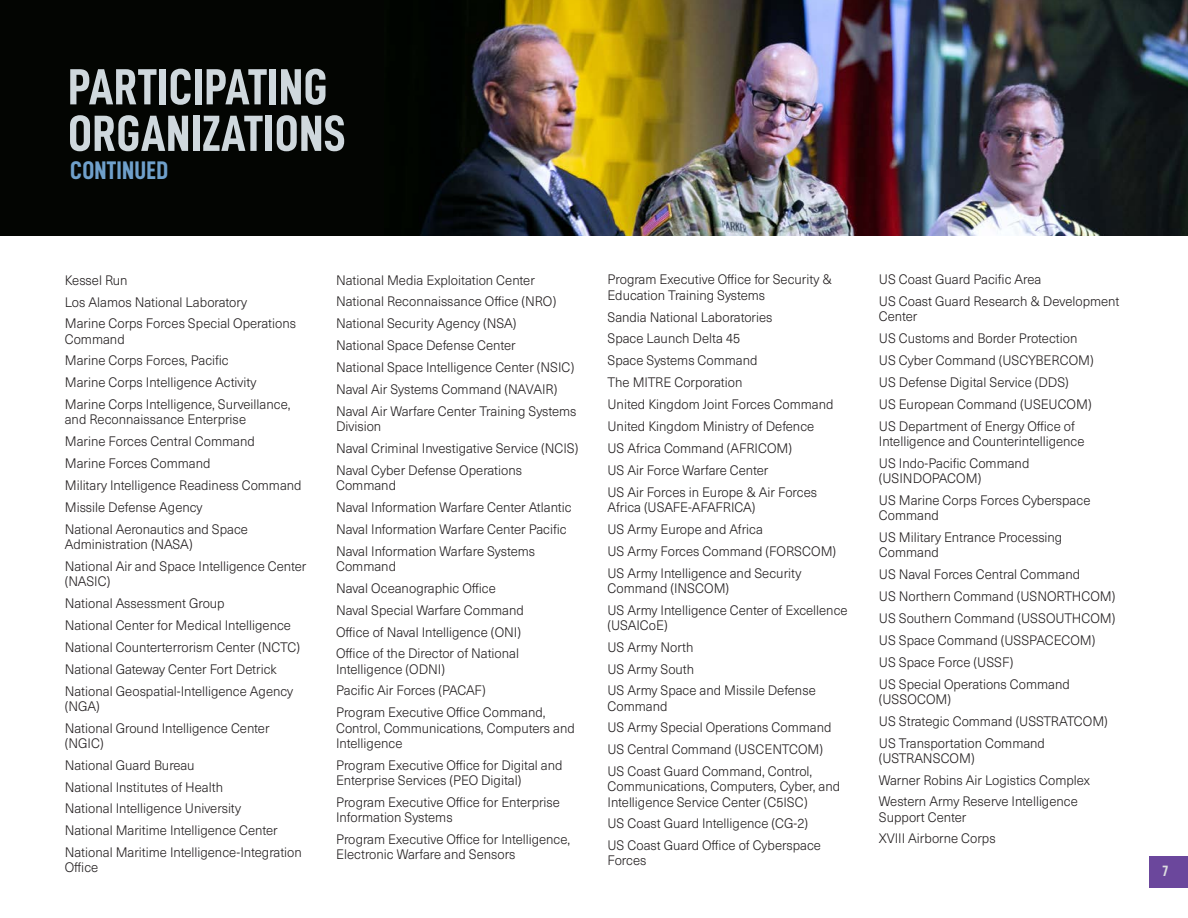
<style>
.page{position:relative;width:1188px;height:918px;background:#fff}
.page>*{position:absolute;margin:0;border:0;box-sizing:border-box;transform-origin:0 0}
.t1{font:51px/46.5px "D DIN Condensed Bold";letter-spacing:.01em;color:#cfd8dd}
.t2{font:25.5px "D DIN Condensed Bold";letter-spacing:.01em;color:#6fa0cb}
.t3{font:15px "D DIN Condensed Bold";color:#dcdddf}
.Organization_List{font:300 13.5px/15.1px "Neue Haas Unica";color:#231f20}
</style>
<div class="page">
<div style="left:1149px;top:856px;width:39px;height:31px;background:#6b479c"></div>
<div style="left:0;top:0;width:1188px;height:235px;background:#030502"></div>
<img style="left:420px;top:0;width:768px;height:235px">
<h1 class="t1" style="left:68px;top:63px;width:279px">PARTICIPATING<br>ORGANIZATIONS</h1>
<h2 class="t2" style="left:70px;top:156px;width:100px">CONTINUED</h2>
<p class="Organization_List" style="left:65px;top:272px;width:64px">Kessel Run</p>
<p class="Organization_List" style="left:65px;top:293px;width:184px">Los Alamos National Laboratory</p>
<p class="Organization_List" style="left:65px;top:315px;width:233px">Marine Corps Forces Special Operations<br>Command</p>
<p class="Organization_List" style="left:65px;top:352px;width:165px">Marine Corps Forces, Pacific</p>
<p class="Organization_List" style="left:65px;top:374px;width:193px">Marine Corps Intelligence Activity</p>
<p class="Organization_List" style="left:65px;top:396px;width:227px">Marine Corps Intelligence, Surveillance, and Reconnaissance Enterprise</p>
<p class="Organization_List" style="left:65px;top:433px;width:191px">Marine Forces Central Command</p>
<p class="Organization_List" style="left:65px;top:455px;width:147px">Marine Forces Command</p>
<p class="Organization_List" style="left:65px;top:477px;width:238px">Military Intelligence Readiness Command</p>
<p class="Organization_List" style="left:65px;top:499px;width:139px">Missile Defense Agency</p>
<p class="Organization_List" style="left:65px;top:521px;width:185px">National Aeronautics and Space<br>Administration (NASA)</p>
<p class="Organization_List" style="left:65px;top:558px;width:243px">National Air and Space Intelligence Center (NASIC)</p>
<p class="Organization_List" style="left:65px;top:595px;width:161px">National Assessment Group</p>
<p class="Organization_List" style="left:65px;top:617px;width:228px">National Center for Medical Intelligence</p>
<p class="Organization_List" style="left:65px;top:639px;width:237px">National Counterterrorism Center (NCTC)</p>
<p class="Organization_List" style="left:65px;top:661px;width:214px">National Gateway Center Fort Detrick</p>
<p class="Organization_List" style="left:65px;top:683px;width:230px">National Geospatial-Intelligence Agency (NGA)</p>
<p class="Organization_List" style="left:65px;top:720px;width:206px">National Ground Intelligence Center (NGIC)</p>
<p class="Organization_List" style="left:65px;top:757px;width:131px">National Guard Bureau</p>
<p class="Organization_List" style="left:65px;top:779px;width:160px">National Institutes of Health</p>
<p class="Organization_List" style="left:65px;top:800px;width:178px">National Intelligence University</p>
<p class="Organization_List" style="left:65px;top:822px;width:215px">National Maritime Intelligence Center</p>
<p class="Organization_List" style="left:65px;top:844px;width:239px">National Maritime Intelligence-Integration<br>Office</p>
<p class="Organization_List" style="left:336px;top:272px;width:200px">National Media Exploitation Center</p>
<p class="Organization_List" style="left:336px;top:293px;width:222px">National Reconnaissance Office (NRO)</p>
<p class="Organization_List" style="left:336px;top:315px;width:182px">National Security Agency (NSA)</p>
<p class="Organization_List" style="left:336px;top:337px;width:181px">National Space Defense Center</p>
<p class="Organization_List" style="left:336px;top:359px;width:240px">National Space Intelligence Center (NSIC)</p>
<p class="Organization_List" style="left:336px;top:381px;width:223px">Naval Air Systems Command (NAVAIR)</p>
<p class="Organization_List" style="left:336px;top:403px;width:242px">Naval Air Warfare Center Training Systems<br>Division</p>
<p class="Organization_List" style="left:336px;top:440px;width:244px">Naval Criminal Investigative Service (NCIS)</p>
<p class="Organization_List" style="left:336px;top:462px;width:187px">Naval Cyber Defense Operations<br>Command</p>
<p class="Organization_List" style="left:336px;top:499px;width:237px">Naval Information Warfare Center Atlantic</p>
<p class="Organization_List" style="left:336px;top:521px;width:232px">Naval Information Warfare Center Pacific</p>
<p class="Organization_List" style="left:336px;top:543px;width:201px">Naval Information Warfare Systems<br>Command</p>
<p class="Organization_List" style="left:336px;top:580px;width:161px">Naval Oceanographic Office</p>
<p class="Organization_List" style="left:336px;top:602px;width:189px">Naval Special Warfare Command</p>
<p class="Organization_List" style="left:336px;top:624px;width:186px">Office of Naval Intelligence (ONI)</p>
<p class="Organization_List" style="left:336px;top:645px;width:184px">Office of the Director of National<br>Intelligence (ODNI)</p>
<p class="Organization_List" style="left:336px;top:682px;width:151px">Pacific Air Forces (PACAF)</p>
<p class="Organization_List" style="left:336px;top:704px;width:240px">Program Executive Office Command,<br>Control, Communications, Computers and<br>Intelligence</p>
<p class="Organization_List" style="left:336px;top:757px;width:228px">Program Executive Office for Digital and<br>Enterprise Services (PEO Digital)</p>
<p class="Organization_List" style="left:336px;top:794px;width:225px">Program Executive Office for Enterprise<br>Information Systems</p>
<p class="Organization_List" style="left:336px;top:831px;width:236px">Program Executive Office for Intelligence,<br>Electronic Warfare and Sensors</p>
<p class="Organization_List" style="left:608px;top:271px;width:226px">Program Executive Office for Security &amp;<br>Education Training Systems</p>
<p class="Organization_List" style="left:608px;top:308px;width:167px">Sandia National Laboratories</p>
<p class="Organization_List" style="left:608px;top:330px;width:134px">Space Launch Delta 45</p>
<p class="Organization_List" style="left:608px;top:352px;width:152px">Space Systems Command</p>
<p class="Organization_List" style="left:608px;top:374px;width:136px">The MITRE Corporation</p>
<p class="Organization_List" style="left:608px;top:396px;width:228px">United Kingdom Joint Forces Command</p>
<p class="Organization_List" style="left:608px;top:418px;width:208px">United Kingdom Ministry of Defence</p>
<p class="Organization_List" style="left:608px;top:440px;width:186px">US Africa Command (AFRICOM)</p>
<p class="Organization_List" style="left:608px;top:462px;width:162px">US Air Force Warfare Center</p>
<p class="Organization_List" style="left:608px;top:484px;width:211px">US Air Forces in Europe &amp; Air Forces<br>Africa (USAFE-AFAFRICA)</p>
<p class="Organization_List" style="left:608px;top:521px;width:157px">US Army Europe and Africa</p>
<p class="Organization_List" style="left:608px;top:543px;width:230px">US Army Forces Command (FORSCOM)</p>
<p class="Organization_List" style="left:608px;top:564px;width:195px">US Army Intelligence and Security<br>Command (INSCOM)</p>
<p class="Organization_List" style="left:608px;top:602px;width:242px">US Army Intelligence Center of Excellence (USAICoE)</p>
<p class="Organization_List" style="left:608px;top:639px;width:88px">US Army North</p>
<p class="Organization_List" style="left:608px;top:660px;width:88px">US Army South</p>
<p class="Organization_List" style="left:608px;top:682px;width:210px">US Army Space and Missile Defense<br>Command</p>
<p class="Organization_List" style="left:608px;top:719px;width:226px">US Army Special Operations Command</p>
<p class="Organization_List" style="left:608px;top:741px;width:217px">US Central Command (USCENTCOM)</p>
<p class="Organization_List" style="left:608px;top:763px;width:234px">US Coast Guard Command, Control,<br>Communications, Computers, Cyber, and<br>Intelligence Service Center (C5ISC)</p>
<p class="Organization_List" style="left:608px;top:815px;width:202px">US Coast Guard Intelligence (CG-2)</p>
<p class="Organization_List" style="left:608px;top:837px;width:215px">US Coast Guard Office of Cyberspace<br>Forces</p>
<p class="Organization_List" style="left:879px;top:271px;width:164px">US Coast Guard Pacific Area</p>
<p class="Organization_List" style="left:879px;top:293px;width:242px">US Coast Guard Research &amp; Development<br>Center</p>
<p class="Organization_List" style="left:879px;top:330px;width:200px">US Customs and Border Protection</p>
<p class="Organization_List" style="left:879px;top:352px;width:216px">US Cyber Command (USCYBERCOM)</p>
<p class="Organization_List" style="left:879px;top:374px;width:191px">US Defense Digital Service (DDS)</p>
<p class="Organization_List" style="left:879px;top:396px;width:214px">US European Command (USEUCOM)</p>
<p class="Organization_List" style="left:879px;top:418px;width:207px">US Department of Energy Office of<br>Intelligence and Counterintelligence</p>
<p class="Organization_List" style="left:879px;top:455px;width:152px">US Indo-Pacific Command (USINDOPACOM)</p>
<p class="Organization_List" style="left:879px;top:492px;width:213px">US Marine Corps Forces Cyberspace<br>Command</p>
<p class="Organization_List" style="left:879px;top:529px;width:185px">US Military Entrance Processing<br>Command</p>
<p class="Organization_List" style="left:879px;top:566px;width:203px">US Naval Forces Central Command</p>
<p class="Organization_List" style="left:879px;top:588px;width:238px">US Northern Command (USNORTHCOM)</p>
<p class="Organization_List" style="left:879px;top:610px;width:238px">US Southern Command (USSOUTHCOM)</p>
<p class="Organization_List" style="left:879px;top:632px;width:218px">US Space Command (USSPACECOM)</p>
<p class="Organization_List" style="left:879px;top:654px;width:136px">US Space Force (USSF)</p>
<p class="Organization_List" style="left:879px;top:676px;width:193px">US Special Operations Command (USSOCOM)</p>
<p class="Organization_List" style="left:879px;top:713px;width:231px">US Strategic Command (USSTRATCOM)</p>
<p class="Organization_List" style="left:879px;top:734px;width:168px">US Transportation Command (USTRANSCOM)</p>
<p class="Organization_List" style="left:879px;top:772px;width:213px">Warner Robins Air Logistics Complex</p>
<p class="Organization_List" style="left:879px;top:793px;width:200px">Western Army Reserve Intelligence<br>Support Center</p>
<p class="Organization_List" style="left:879px;top:830px;width:118px">XVIII Airborne Corps</p>
<p class="t3" style="left:1163px;top:863px;width:7px">7</p>
</div>
